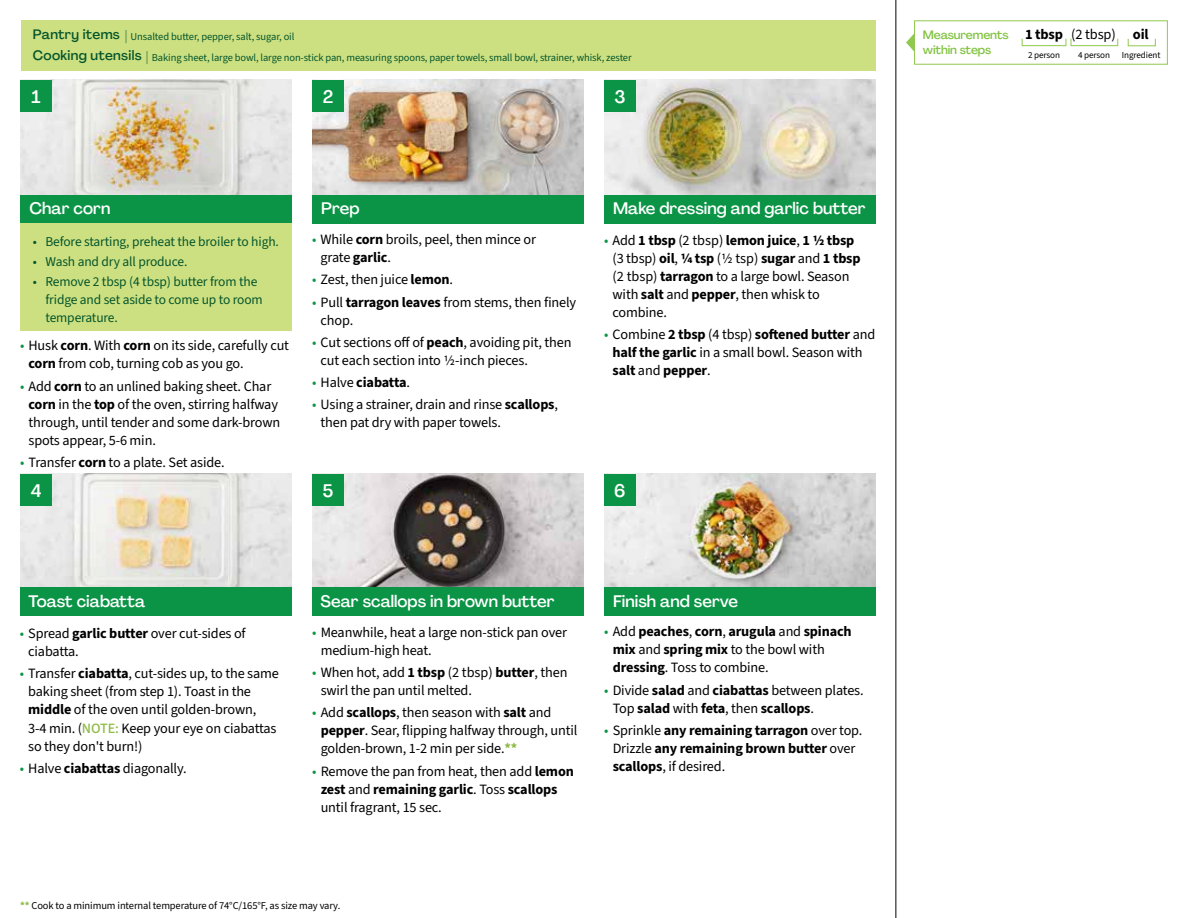
<style>
.page{position:relative;width:1188px;height:918px;background:#fff}
.page>*{position:absolute;margin:0;border:0;box-sizing:border-box;transform-origin:0 0}
.t1{font:500 18px "Agrandir";color:#fff}
.t2{font:500 16.5px "Agrandir";color:#fff}
.t3{font:700 14.4px "Source Sans 3";letter-spacing:-.01em;color:#000}
.t4{font:14.25px/18px "Source Sans 3";letter-spacing:-.01em;color:#000}
.t5{font:700 14.25px/18px "Source Sans 3";letter-spacing:-.01em;color:#000}
.t6{font:13.5px/18px "Source Sans 3";letter-spacing:-.01em;color:#05562c}
.t7{font:500 13.5px "Agrandir";letter-spacing:.025em;color:#05562c}
.t8{font:500 12px/15.8px "Agrandir";letter-spacing:-.01em;color:#82c341}
.t9{font:10.5px "Source Sans 3";letter-spacing:-.01em;color:#05562c}
.t10{font:10.5px "Source Sans 3";letter-spacing:-.01em;color:#000}
.t11{font:9.15px "Source Sans 3";letter-spacing:-.01em;color:#000}
.s1{font-family:"Agrandir";font-weight:500;font-size:13.5px}
.s2{color:#0b9446}
.s3{font-weight:700}
.s4{font-weight:400;color:#0b9446}
.s5{font-weight:400}
.s6{font-weight:500;color:#8cba42}
.s7{font-weight:700;color:#8cba42}
</style>
<div class="page">
<img style="left:20px;top:474px;width:272px;height:113px">
<img style="left:312px;top:474px;width:272px;height:113px">
<img style="left:604px;top:473px;width:272px;height:114px">
<img style="left:20px;top:80px;width:272px;height:115px">
<img style="left:312px;top:80px;width:272px;height:115px">
<img style="left:604px;top:80px;width:272px;height:115px">
<div style="left:312px;top:195px;width:272px;height:29px;background:#0b9446"></div>
<div style="left:20px;top:195px;width:272px;height:29px;background:#0b9446"></div>
<div style="left:20px;top:587px;width:272px;height:29px;background:#0b9446"></div>
<div style="left:312px;top:587px;width:272px;height:29px;background:#0b9446"></div>
<div style="left:604px;top:587px;width:272px;height:29px;background:#0b9446"></div>
<div style="left:604px;top:195px;width:272px;height:29px;background:#0b9446"></div>
<div style="left:21px;top:20px;width:855px;height:51px;background:#cde081"></div>
<div style="left:20px;top:224px;width:272px;height:107px;background:#cde081"></div>
<hr style="left:896px;top:0;width:1px;height:918px;background:#000">
<div style="left:20px;top:474px;width:32px;height:32px;background:#0b9446"></div>
<div style="left:20px;top:80px;width:32px;height:32px;background:#0b9446"></div>
<div style="left:312px;top:474px;width:32px;height:32px;background:#0b9446"></div>
<div style="left:312px;top:80px;width:32px;height:32px;background:#0b9446"></div>
<div style="left:604px;top:474px;width:32px;height:32px;background:#0b9446"></div>
<div style="left:604px;top:80px;width:32px;height:32px;background:#0b9446"></div>
<div style="left:914px;top:20px;width:254px;height:45px;border:1px solid #91c84e"></div>
<div style="left:1022px;top:38px;width:44px;height:8px;border:1px solid #91c84e"></div>
<div style="left:1071px;top:38px;width:47px;height:8px;border:1px solid #91c84e"></div>
<div style="left:1128px;top:38px;width:28px;height:8px;border:1px solid #91c84e"></div>
<svg style="left:906px;top:33px;width:9px;height:19px"></svg>
<p class="t9" style="left:33px;top:30px;width:263px"><span class="s1">Pantry items |</span> Unsalted butter, pepper, salt, sugar, oil</p>
<p class="t7" style="left:33px;top:47px;width:110px">Cooking utensils</p>
<p class="t9" style="left:146px;top:51px;width:487px"><span class="s1">|</span> Baking sheet, large bowl, large non-stick pan, measuring spoons, paper towels, small bowl, strainer, whisk, zester</p>
<p class="t1" style="left:32px;top:86px;width:11px">1</p>
<p class="t1" style="left:323px;top:86px;width:12px">2</p>
<p class="t1" style="left:614px;top:85px;width:13px">3</p>
<p class="t2" style="left:29px;top:198px;width:82px">Char corn</p>
<p class="t6" style="left:33px;top:232px;width:248px">• Before starting, preheat the broiler to high.</p>
<p class="t6" style="left:33px;top:253px;width:156px">• Wash and dry all produce.</p>
<p class="t6" style="left:45px;top:273px;width:219px;text-indent:-13px">• Remove 2 tbsp (4 tbsp) butter from the fridge and set aside to come up to room temperature.</p>
<p class="t4" style="left:29px;top:337px;width:262px;text-indent:-9px"><span class="s2">•</span> Husk <span class="s3">corn</span>. With <span class="s3">corn</span> on its side, carefully cut <span class="s3">corn</span> from cob, turning cob as you go.</p>
<p class="t4" style="left:29px;top:377px;width:253px;text-indent:-9px"><span class="s2">•</span> Add <span class="s3">corn</span> to an unlined baking sheet. Char <span class="s3">corn</span> in the <span class="s3">top</span> of the oven, stirring halfway through, until tender and some dark-brown spots appear, 5-6 min.</p>
<p class="t4" style="left:20px;top:453px;width:206px"><span class="s2">•</span> Transfer <span class="s3">corn</span> to a plate. Set aside.</p>
<p class="t1" style="left:31px;top:479px;width:12px">4</p>
<p class="t2" style="left:321px;top:198px;width:40px">Prep</p>
<p class="t2" style="left:613px;top:198px;width:254px">Make dressing and garlic butter</p>
<p class="t4" style="left:321px;top:230px;width:217px;text-indent:-9px"><span class="s2">•</span> While <span class="s3">corn</span> broils, peel, then mince or grate <span class="s3">garlic</span>.</p>
<p class="t4" style="left:312px;top:271px;width:143px"><span class="s2">•</span> Zest, then juice <span class="s3">lemon</span>.</p>
<p class="t4" style="left:321px;top:293px;width:257px;text-indent:-9px"><span class="s2">•</span> Pull <span class="s3">tarragon leaves</span> from stems, then finely chop.</p>
<p class="t4" style="left:321px;top:333px;width:252px;text-indent:-9px"><span class="s2">•</span> Cut sections off of <span class="s3">peach</span>, avoiding pit, then cut each section into 1/2-inch pieces.</p>
<p class="t5" style="left:312px;top:373px;width:99px"><span class="s4">•</span> <span class="s5">Halve</span> ciabatta<span class="s5">.</span></p>
<p class="t4" style="left:321px;top:396px;width:239px;text-indent:-9px"><span class="s2">•</span> Using a strainer, drain and rinse <span class="s3">scallops</span>, then pat dry with paper towels.</p>
<p class="t1" style="left:323px;top:479px;width:12px">5</p>
<p class="t4" style="left:613px;top:231px;width:250px;text-indent:-9px"><span class="s2">•</span> Add <span class="s3">1 tbsp</span> (2 tbsp) <span class="s3">lemon juice</span>, <span class="s3">1 1/2 tbsp </span>(3 tbsp) <span class="s3">oil</span>, <span class="s3">1/4 tsp</span> (1/2 tsp) <span class="s3">sugar</span> and <span class="s3">1 tbsp </span>(2 tbsp) <span class="s3">tarragon</span> to a large bowl. Season with <span class="s3">salt</span> and <span class="s3">pepper</span>, then whisk to combine.</p>
<p class="t4" style="left:613px;top:325px;width:264px;text-indent:-9px"><span class="s2">•</span> Combine <span class="s3">2 tbsp</span> (4 tbsp) <span class="s3">softened butter</span> and <span class="s3">half the garlic</span> in a small bowl. Season with <span class="s3">salt</span> and <span class="s3">pepper</span>.</p>
<p class="t1" style="left:614px;top:479px;width:13px">6</p>
<p class="t2" style="left:29px;top:591px;width:118px">Toast ciabatta</p>
<p class="t2" style="left:321px;top:591px;width:235px">Sear scallops in brown butter</p>
<p class="t2" style="left:613px;top:591px;width:127px">Finish and serve</p>
<p class="t4" style="left:28px;top:624px;width:219px;text-indent:-9px"><span class="s2">•</span> Spread <span class="s3">garlic butter</span> over cut-sides of ciabatta.</p>
<p class="t4" style="left:28px;top:664px;width:252px;text-indent:-9px"><span class="s2">•</span> Transfer <span class="s3">ciabatta</span>, cut-sides up, to the same baking sheet (from step 1). Toast in the <span class="s3">middle</span> of the oven until golden-brown,<br>3-4 min. (<span class="s6">NOTE:</span> Keep your eye on ciabattas so they don't burn!)</p>
<p class="t4" style="left:20px;top:760px;width:168px"><span class="s2">•</span> Halve <span class="s3">ciabattas</span> diagonally.</p>
<p class="t4" style="left:321px;top:623px;width:248px;text-indent:-9px"><span class="s2">•</span> Meanwhile, heat a large non-stick pan over medium-high heat.</p>
<p class="t4" style="left:321px;top:663px;width:248px;text-indent:-9px"><span class="s2">•</span> When hot, add <span class="s3">1 tbsp</span> (2 tbsp) <span class="s3">butter</span>, then swirl the pan until melted.</p>
<p class="t4" style="left:321px;top:704px;width:258px;text-indent:-9px"><span class="s2">•</span> Add <span class="s3">scallops</span>, then season with <span class="s3">salt</span> and <span class="s3">pepper</span>. Sear, flipping halfway through, until golden-brown, 1-2 min per side.<span class="s7">**</span></p>
<p class="t4" style="left:321px;top:762px;width:255px;text-indent:-9px"><span class="s2">•</span> Remove the pan from heat, then add <span class="s3">lemon zest</span> and <span class="s3">remaining garlic</span>. Toss <span class="s3">scallops </span>until fragrant, 15 sec.</p>
<p class="t5" style="left:613px;top:623px;width:241px;text-indent:-9px"><span class="s4">•</span> <span class="s5">Add</span> peaches<span class="s5">,</span> corn<span class="s5">,</span> arugula <span class="s5">and</span> spinach mix <span class="s5">and</span> spring mix <span class="s5">to the bowl with </span>dressing<span class="s5">. Toss to combine.</span></p>
<p class="t4" style="left:613px;top:681px;width:252px;text-indent:-9px"><span class="s2">•</span> Divide <span class="s3">salad</span> and <span class="s3">ciabattas</span> between plates.<br>Top <span class="s3">salad</span> with <span class="s3">feta</span>, then <span class="s3">scallops</span>.</p>
<p class="t5" style="left:613px;top:721px;width:251px;text-indent:-9px"><span class="s4">•</span> <span class="s5">Sprinkle</span> any remaining tarragon <span class="s5">over top.<br>Drizzle</span> any remaining brown butter <span class="s5">over </span>scallops<span class="s5">, if desired.</span></p>
<p class="t10" style="left:20px;top:898px;width:322px"><span class="s7">**</span> Cook to a minimum internal temperature of 74°C/165°F, as size may vary.</p>
<p class="t8" style="left:923px;top:26px;width:87px">Measurements within steps</p>
<p class="t3" style="left:1025px;top:25px;width:125px">1 tbsp <span class="s5">(2 tbsp)</span> oil</p>
<p class="t11" style="left:1028px;top:49px;width:34px">2 person</p>
<p class="t11" style="left:1078px;top:49px;width:34px">4 person</p>
<p class="t11" style="left:1122px;top:49px;width:40px">Ingredient</p>
</div>
